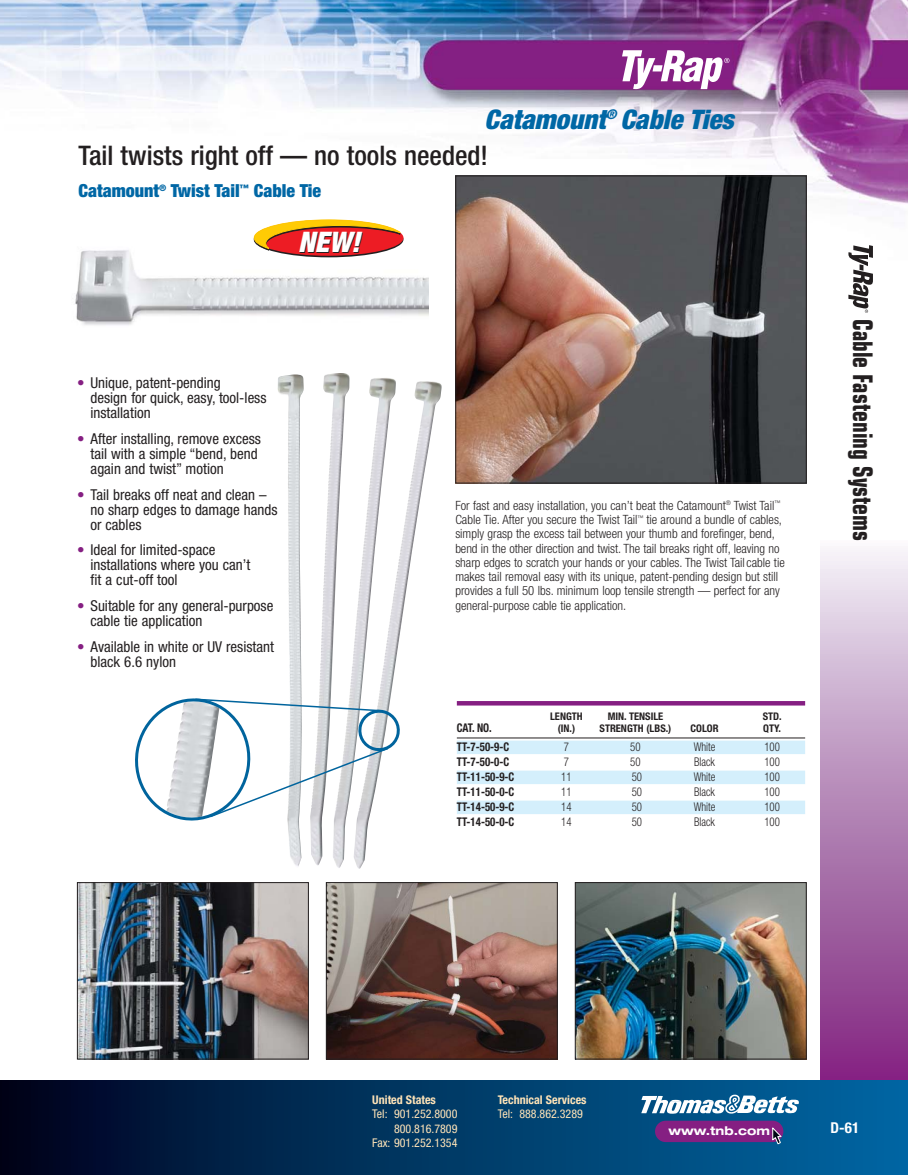
<style>
.page{position:relative;width:908px;height:1175px;background:#fff}
.page>*{position:absolute;margin:0;border:0;box-sizing:border-box;transform-origin:0 0}
.t1{font:italic 900 condensed 28.35px "Helvetica Neue";color:#fff}
.t2{font:500 condensed 27px "Helvetica Neue";color:#231f20}
.t3{font:700 condensed 27px "Eurostile";color:#231f20;scale:.86 1}
.t4{font:italic 900 condensed 27px "Helvetica Neue";color:#0067a5}
.t5{font:900 condensed 18px "Helvetica Neue";color:#0067a5}
.t6{font:condensed 15px/15px "Helvetica Neue";color:#231f20}
.t7{font:700 condensed 15px "Helvetica Neue";color:#fff}
.t8{font:300 condensed 12.75px/14.2px "Helvetica Neue";color:#231f20}
.t9{font:700 condensed 12px "Helvetica Neue";color:#231f20;scale:.9 1}
.t10{font:300 condensed 12px "Helvetica Neue";color:#231f20;scale:.9 1}
.t11{font:condensed 12px/14.4px "Helvetica Neue";color:#ffe4b8;text-align:right}
.t12{font:700 condensed 12px "Helvetica Neue";color:#ffe4b8}
.t13{font:700 expanded 12px "Helvetica Neue";color:#fff}
.t14{font:700 condensed 10.5px "Helvetica Neue";color:#231f20}
.s1{color:#851f82}
</style>
<div class="page">
<img style="left:0;top:0;width:907px;height:1060px">
<div style="left:819px;top:540px;width:88px;height:540px;background:linear-gradient(to bottom,#f0eff5,#7e227d)"></div>
<svg style="left:848px;top:245px;width:24px;height:68px"></svg>
<div style="left:0;top:1080px;width:907px;height:94px;background:linear-gradient(to right,#000622,#006aa7)"></div>
<svg style="left:641px;top:1094px;width:157px;height:20px"></svg>
<div style="left:654px;top:1120px;width:129px;height:22px;background:#851f82;border-radius:11px"></div>
<svg style="left:771px;top:1127px;width:11px;height:17px"></svg>
<svg style="left:621px;top:50px;width:108px;height:39px"></svg>
<hr style="left:456px;top:701px;width:348px;height:4px;background:#851f82">
<hr style="left:456px;top:737px;width:348px;height:1px;background:#231f20">
<div style="left:456px;top:740px;width:348px;height:14px;background:#d4effc"></div>
<div style="left:456px;top:770px;width:348px;height:14px;background:#d4effc"></div>
<div style="left:456px;top:800px;width:348px;height:14px;background:#d4effc"></div>
<div style="left:77px;top:183px;width:351px;height:37px;background:#fff"></div>
<img style="left:67px;top:236px;width:361px;height:120px">
<img style="left:457px;top:178px;width:347px;height:303px">
<div style="left:455px;top:176px;width:351px;height:307px;border:1px solid #231f20"></div>
<svg style="left:254px;top:221px;width:149px;height:36px"></svg>
<div style="left:254px;top:220px;width:149px;height:36px;background:#ed1c24;border-radius:50%"></div>
<svg style="left:254px;top:220px;width:147px;height:30px"></svg>
<img style="left:310px;top:398px;width:35px;height:468px">
<img style="left:287px;top:399px;width:14px;height:469px">
<img style="left:332px;top:403px;width:58px;height:466px">
<img style="left:353px;top:407px;width:82px;height:462px">
<svg style="left:130px;top:694px;width:272px;height:130px"></svg>
<img style="left:576px;top:884px;width:228px;height:173px">
<div style="left:574px;top:882px;width:232px;height:177px;border:1px solid #231f20"></div>
<img style="left:328px;top:884px;width:227px;height:173px">
<div style="left:326px;top:882px;width:231px;height:177px;border:1px solid #231f20"></div>
<img style="left:79px;top:884px;width:228px;height:173px">
<div style="left:77px;top:882px;width:232px;height:177px;border:1px solid #231f20"></div>
<h2 class="t4" style="left:484px;top:109px;width:256px">Catamount<sup>®</sup> Cable Ties</h2>
<h2 class="t2" style="left:78px;top:146px;width:411px">Tail twists right off — no tools needed!</h2>
<h3 class="t5" style="left:78px;top:185px;width:244px">Catamount<sup>®</sup> Twist Tail<sup>™</sup> Cable Tie</h3>
<h1 class="t1" style="left:298px;top:232px;width:63px">NEW!</h1>
<p class="t6" style="left:90px;top:376px;width:177px;text-indent:-14px"><span class="s1">•</span> Unique, patent-pending<br>design for quick, easy, tool-less installation</p>
<p class="t6" style="left:90px;top:432px;width:172px;text-indent:-14px"><span class="s1">•</span> After installing, remove excess tail with a simple “bend, bend again and twist” motion</p>
<p class="t6" style="left:90px;top:488px;width:188px;text-indent:-14px"><span class="s1">•</span> Tail breaks off neat and clean – no sharp edges to damage hands or cables</p>
<p class="t6" style="left:90px;top:544px;width:161px;text-indent:-14px"><span class="s1">•</span> Ideal for limited-space installations where you can’t fit a cut-off tool</p>
<p class="t6" style="left:90px;top:599px;width:184px;text-indent:-14px"><span class="s1">•</span> Suitable for any general-purpose cable tie application</p>
<p class="t6" style="left:90px;top:640px;width:185px;text-indent:-14px"><span class="s1">•</span> Available in white or UV resistant black 6.6 nylon</p>
<p class="t8" style="left:455px;top:499px;width:331px">For fast and easy installation, you can’t beat the Catamount<sup>®</sup> Twist Tail<sup>™ </sup>Cable Tie. After you secure the Twist Tail<sup>™</sup> tie around a bundle of cables, simply grasp the excess tail between your thumb and forefinger, bend, bend in the other direction and twist. The tail breaks right off, leaving no sharp edges to scratch your hands or your cables. The Twist Tail cable tie makes tail removal easy with its unique, patent-pending design but still provides a full 50 lbs. minimum loop tensile strength — perfect for any general-purpose cable tie application.</p>
<p class="t14" style="left:550px;top:712px;width:34px">LENGTH</p>
<p class="t14" style="left:607px;top:712px;width:57px">MIN. TENSILE</p>
<p class="t14" style="left:762px;top:712px;width:20px">STD.</p>
<p class="t9" style="left:456px;top:723px;width:40px">CAT. NO.</p>
<p class="t14" style="left:557px;top:724px;width:19px">(IN.)</p>
<p class="t14" style="left:599px;top:724px;width:73px">STRENGTH (LBS.)</p>
<p class="t14" style="left:690px;top:724px;width:30px">COLOR</p>
<p class="t14" style="left:763px;top:724px;width:19px">QTY.</p>
<p class="t9" style="left:456px;top:742px;width:60px">TT-7-50-9-C</p>
<p class="t10" style="left:563px;top:742px;width:7px">7</p>
<p class="t10" style="left:630px;top:742px;width:13px">50</p>
<p class="t10" style="left:693px;top:742px;width:26px">White</p>
<p class="t10" style="left:764px;top:742px;width:19px">100</p>
<p class="t9" style="left:456px;top:757px;width:60px">TT-7-50-0-C</p>
<p class="t10" style="left:563px;top:757px;width:7px">7</p>
<p class="t10" style="left:630px;top:757px;width:13px">50</p>
<p class="t10" style="left:694px;top:757px;width:25px">Black</p>
<p class="t10" style="left:764px;top:757px;width:19px">100</p>
<p class="t9" style="left:456px;top:772px;width:65px">TT-11-50-9-C</p>
<p class="t10" style="left:561px;top:772px;width:13px">11</p>
<p class="t10" style="left:631px;top:772px;width:13px">50</p>
<p class="t10" style="left:693px;top:772px;width:26px">White</p>
<p class="t10" style="left:764px;top:772px;width:19px">100</p>
<p class="t9" style="left:456px;top:787px;width:65px">TT-11-50-0-C</p>
<p class="t10" style="left:561px;top:787px;width:13px">11</p>
<p class="t10" style="left:631px;top:787px;width:13px">50</p>
<p class="t10" style="left:694px;top:787px;width:25px">Black</p>
<p class="t10" style="left:764px;top:787px;width:19px">100</p>
<p class="t9" style="left:456px;top:802px;width:65px">TT-14-50-9-C</p>
<p class="t10" style="left:561px;top:802px;width:13px">14</p>
<p class="t10" style="left:631px;top:802px;width:13px">50</p>
<p class="t10" style="left:693px;top:802px;width:26px">White</p>
<p class="t10" style="left:764px;top:802px;width:19px">100</p>
<p class="t9" style="left:456px;top:817px;width:65px">TT-14-50-0-C</p>
<p class="t10" style="left:561px;top:817px;width:13px">14</p>
<p class="t10" style="left:631px;top:817px;width:13px">50</p>
<p class="t10" style="left:694px;top:817px;width:25px">Black</p>
<p class="t10" style="left:764px;top:817px;width:19px">100</p>
<h2 class="t3" style="left:872px;top:319px;width:260px;rotate:90deg">Cable Fastening Systems</h2>
<p class="t12" style="left:372px;top:1095px;width:65px">United States</p>
<p class="t11" style="left:372px;top:1107px;width:87px">Tel: 901.252.8000<br>800.816.7809<br>Fax: 901.252.1354</p>
<p class="t12" style="left:497px;top:1095px;width:90px">Technical Services</p>
<p class="t11" style="left:497px;top:1107px;width:87px">Tel: 888.862.3289</p>
<p class="t13" style="left:668px;top:1126px;width:103px">www.tnb.com</p>
<p class="t7" style="left:830px;top:1122px;width:30px">D-61</p>
</div>
